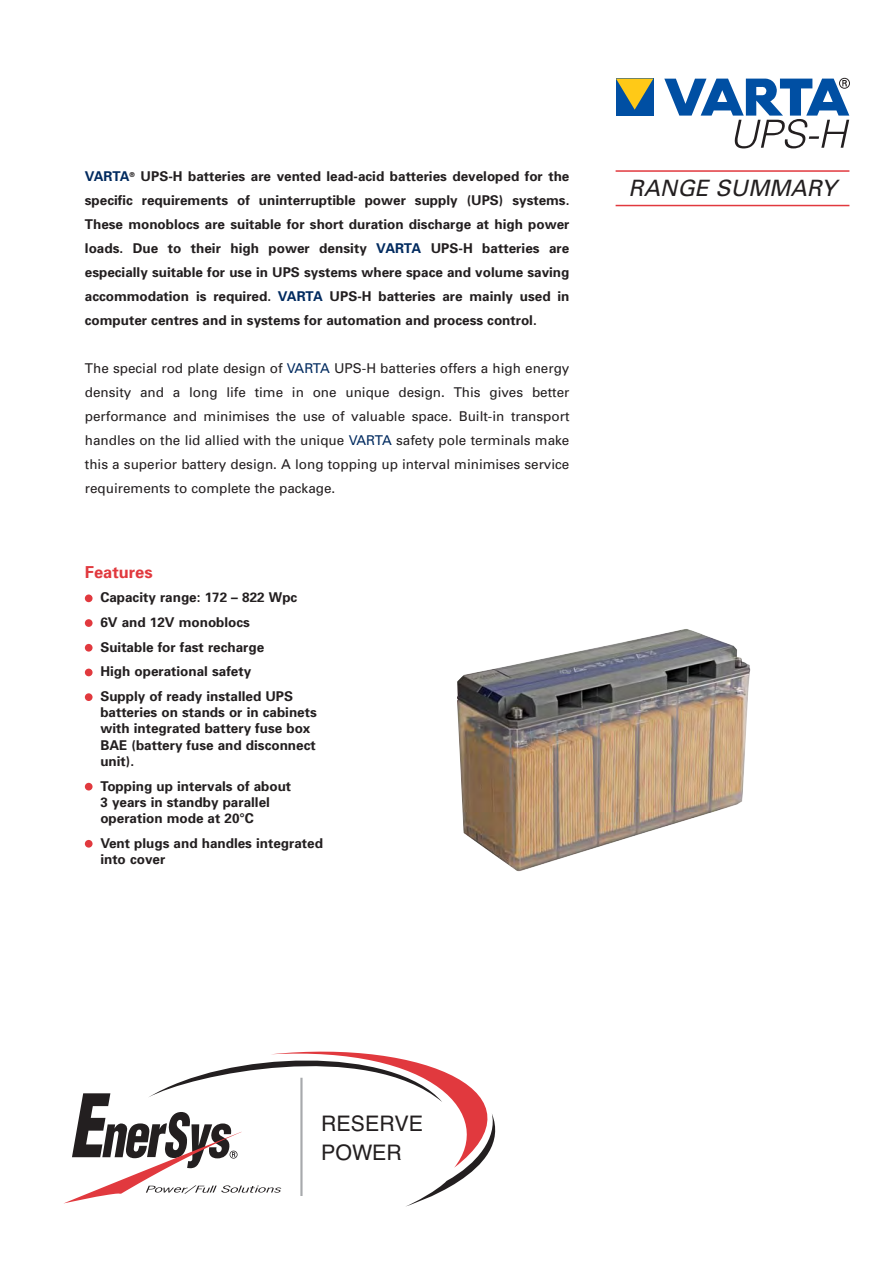
<style>
.page{position:relative;width:893px;height:1263px;background:#fff}
.page>*{position:absolute;margin:0;border:0;box-sizing:border-box;transform-origin:0 0}
.t1{font:italic 22.5px "Univers";color:#231f20}
.t2{font:21.45px/29.5px "Helvetica";color:#231f20}
.t3{font:700 16.5px "Univers";color:#e1393e}
.t4{font:700 13.5px/24px "Univers";color:#231f20}
.t5{font:13.5px/24px "Univers";color:#231f20;text-align:justify}
.s1{color:#002a5f}
</style>
<div class="page">
<div style="left:85px;top:840px;width:8px;height:8px;background:#e1393e;border-radius:50%"></div>
<div style="left:85px;top:783px;width:8px;height:8px;background:#e1393e;border-radius:50%"></div>
<div style="left:85px;top:693px;width:8px;height:8px;background:#e1393e;border-radius:50%"></div>
<div style="left:85px;top:669px;width:8px;height:7px;background:#e1393e;border-radius:50%"></div>
<div style="left:85px;top:644px;width:8px;height:8px;background:#e1393e;border-radius:50%"></div>
<div style="left:85px;top:619px;width:8px;height:8px;background:#e1393e;border-radius:50%"></div>
<div style="left:85px;top:595px;width:8px;height:7px;background:#e1393e;border-radius:50%"></div>
<div style="left:616px;top:79px;width:37px;height:37px;background:#004fa3"></div>
<svg style="left:616px;top:79px;width:37px;height:31px"></svg>
<svg style="left:664px;top:78px;width:186px;height:70px"></svg>
<hr style="left:615px;top:170px;width:234px;height:2px;background:#e1393e">
<hr style="left:615px;top:205px;width:234px;height:1px;background:#e1393e">
<svg style="left:64px;top:1052px;width:431px;height:155px"></svg>
<img style="left:457px;top:629px;width:293px;height:243px">
<p class="t4" style="left:85px;top:166px;width:486px;text-align:justify"><span class="s1">VARTA</span><sup>®</sup> UPS-H batteries are vented lead-acid batteries developed for the specific requirements of uninterruptible power supply (UPS) systems.<br>These monoblocs are suitable for short duration discharge at high power loads. Due to their high power density <span class="s1">VARTA</span> UPS-H batteries are especially suitable for use in UPS systems where space and volume saving accommodation is required. <span class="s1">VARTA</span> UPS-H batteries are mainly used in computer centres and in systems for automation and process control.</p>
<p class="t5" style="left:85px;top:358px;width:486px">The special rod plate design of <span class="s1">VARTA</span> UPS-H batteries offers a high energy density and a long life time in one unique design. This gives better performance and minimises the use of valuable space. Built-in transport handles on the lid allied with the unique <span class="s1">VARTA</span> safety pole terminals make this a superior battery design. A long topping up interval minimises service requirements to complete the package.</p>
<p class="t3" style="left:85px;top:566px;width:69px">Features</p>
<p class="t4" style="left:100px;top:586px;width:198px;line-height:24.8px">Capacity range: 172 – 822 Wpc<br>6V and 12V monoblocs<br>Suitable for fast recharge<br>High operational safety<br>Supply of ready installed UPS</p>
<p class="t4" style="left:100px;top:706px;width:218px;line-height:16.2px">batteries on stands or in cabinets with integrated battery fuse box<br>BAE (battery fuse and disconnect unit).</p>
<p class="t4" style="left:100px;top:779px;width:192px;line-height:16.2px">Topping up intervals of about<br>3 years in standby parallel operation mode at 20°C</p>
<p class="t4" style="left:100px;top:836px;width:224px;line-height:16.2px">Vent plugs and handles integrated into cover</p>
<h1 class="t1" style="left:629px;top:179px;width:209px">RANGE SUMMARY</h1>
<h2 class="t2" style="left:321px;top:1111px;width:104px">RESERVE<br>POWER</h2>
</div>
